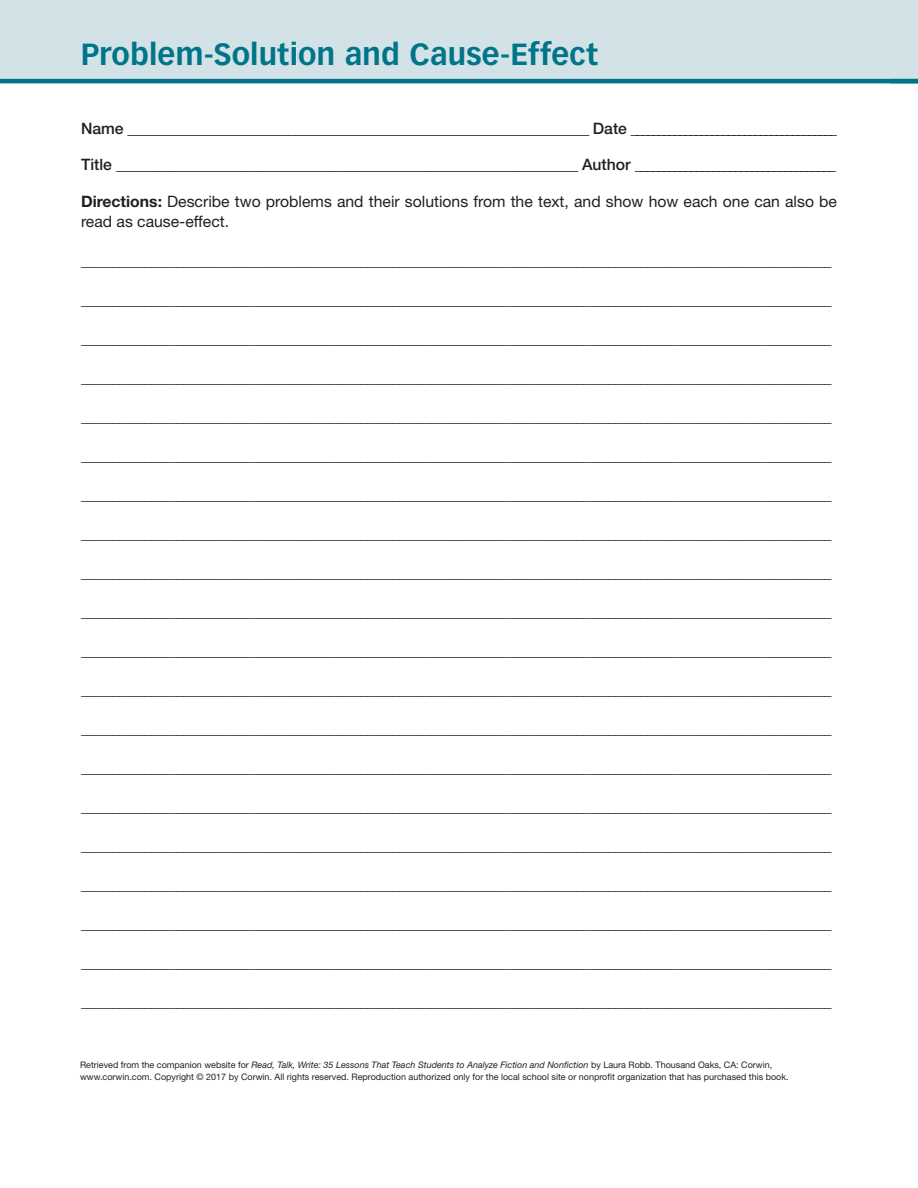
<style>
.page{position:relative;width:918px;height:1188px;background:#fff}
.page>*{position:absolute;margin:0;border:0;box-sizing:border-box;transform-origin:0 0}
.SE4_T{font:700 30px "Vectora LT Std";letter-spacing:.005em;color:#007589}
.SE4_TEXT_1{font:500 15.75px "Helvetica Neue LT Std";color:#231f20}
.SE2_FL{font:15.75px/19.5px "Helvetica Neue LT Std";color:#231f20}
.FL{font:500 14.25px "Stone Serif Std";color:#231f20}
.SE5_TEXT{font:9px/12px "Helvetica Neue LT Std";color:#231f20}
.s1{font-weight:700}
.s2{font-style:italic}
</style>
<div class="page">
<div style="left:0;top:0;width:918px;height:79px;background:#d3e2e7"></div>
<hr style="left:0;top:79px;width:918px;height:4px;background:#007589">
<p class="SE4_T" style="left:81px;top:36px;width:519px">Problem-Solution and Cause-Effect</p>
<p class="SE4_TEXT_1" style="left:81px;top:119px;width:757px">Name _______________________________________________________________ Date ______________________________________</p>
<p class="SE4_TEXT_1" style="left:81px;top:155px;width:756px">Title _______________________________________________________________ Author ____________________________________</p>
<p class="SE2_FL" style="left:81px;top:192px;width:758px"><span class="s1">Directions:</span> Describe two problems and their solutions from the text, and show how each one can also be read as cause-effect.</p>
<p class="FL" style="left:81px;top:252px;width:752px">______________________________________________________________________________________________________________________</p>
<p class="FL" style="left:81px;top:291px;width:752px">______________________________________________________________________________________________________________________</p>
<p class="FL" style="left:81px;top:330px;width:752px">______________________________________________________________________________________________________________________</p>
<p class="FL" style="left:81px;top:369px;width:752px">______________________________________________________________________________________________________________________</p>
<p class="FL" style="left:81px;top:408px;width:752px">______________________________________________________________________________________________________________________</p>
<p class="FL" style="left:81px;top:447px;width:752px">______________________________________________________________________________________________________________________</p>
<p class="FL" style="left:81px;top:486px;width:752px">______________________________________________________________________________________________________________________</p>
<p class="FL" style="left:81px;top:525px;width:752px">______________________________________________________________________________________________________________________</p>
<p class="FL" style="left:81px;top:564px;width:752px">______________________________________________________________________________________________________________________</p>
<p class="FL" style="left:81px;top:603px;width:752px">______________________________________________________________________________________________________________________</p>
<p class="FL" style="left:81px;top:642px;width:752px">______________________________________________________________________________________________________________________</p>
<p class="FL" style="left:81px;top:681px;width:752px">______________________________________________________________________________________________________________________</p>
<p class="FL" style="left:81px;top:720px;width:752px">______________________________________________________________________________________________________________________</p>
<p class="FL" style="left:81px;top:759px;width:752px">______________________________________________________________________________________________________________________</p>
<p class="FL" style="left:81px;top:798px;width:752px">______________________________________________________________________________________________________________________</p>
<p class="FL" style="left:81px;top:837px;width:752px">______________________________________________________________________________________________________________________</p>
<p class="FL" style="left:81px;top:876px;width:752px">______________________________________________________________________________________________________________________</p>
<p class="FL" style="left:81px;top:915px;width:752px">______________________________________________________________________________________________________________________</p>
<p class="FL" style="left:81px;top:954px;width:752px">______________________________________________________________________________________________________________________</p>
<p class="FL" style="left:81px;top:993px;width:752px">______________________________________________________________________________________________________________________</p>
<p class="SE5_TEXT" style="left:80px;top:1059px;width:710px">Retrieved from the companion website for <span class="s2">Read, Talk, Write: 35 Lessons That Teach Students to Analyze Fiction and Nonfiction</span> by Laura Robb. Thousand Oaks, CA: Corwin, www.corwin.com. Copyright © 2017 by Corwin. All rights reserved. Reproduction authorized only for the local school site or nonprofit organization that has purchased this book.</p>
</div>
